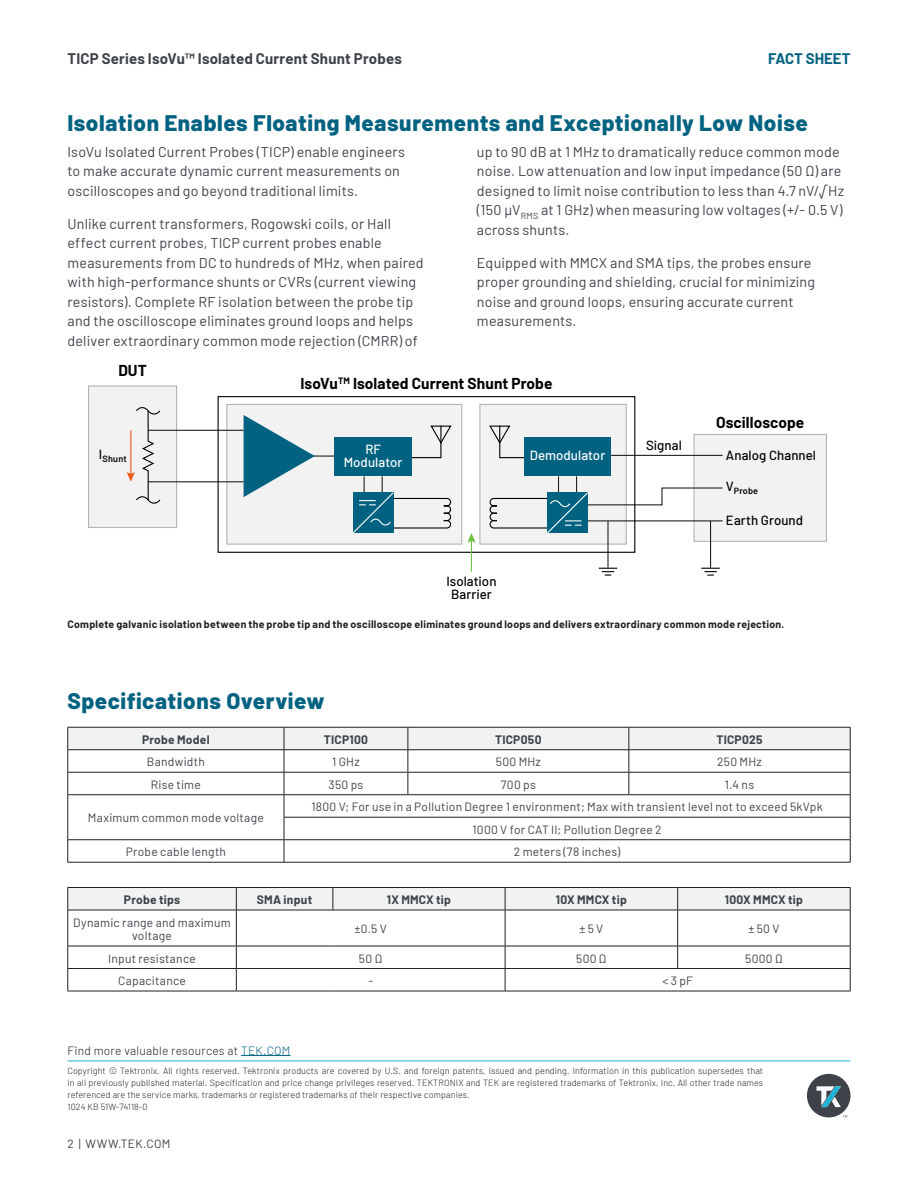
<style>
.page{position:relative;width:918px;height:1188px;background:#fff}
.page>*{position:absolute;margin:0;border:0;box-sizing:border-box;transform-origin:0 0}
.t1{font:800 22.5px "Barlow";letter-spacing:.025em;color:#006281}
.t2{font:700 15.45px "Barlow";color:#000}
.t3{font:700 15px "Barlow";letter-spacing:.01em;color:#3e434a}
.t4{font:700 15px "Barlow";color:#006281}
.t5{font:14.25px/19.5px "Barlow";letter-spacing:.015em;color:#3e434a}
.t6{font:500 13.2px/13.2px "Barlow";letter-spacing:.005em;color:#000;text-align:center}
.t7{font:500 13.2px/13.2px "Barlow";color:#fff;text-align:center}
.t8{font:12px/22.5px "Barlow";letter-spacing:.025em;color:#3e434a;text-align:center}
.t9{font:700 12px "Barlow";letter-spacing:.02em;color:#3e434a}
.t10{font:300 12px "Barlow";letter-spacing:.02em;color:#231f20}
.t11{font:700 10.5px "Barlow";letter-spacing:.025em;color:#231f20}
.t12{font:300 9px/12px "Barlow";letter-spacing:.01em;color:#231f20}
.t13{font:600 9px "Barlow";letter-spacing:.02em;color:#000}
.s1{color:#006281}
</style>
<div class="page">
<hr style="left:67px;top:862px;width:217px;height:1px;background:#231f20">
<svg style="left:67px;top:727px;width:784px;height:135px"></svg>
<hr style="left:284px;top:862px;width:124px;height:1px;background:#231f20">
<hr style="left:408px;top:862px;width:221px;height:1px;background:#231f20">
<hr style="left:629px;top:862px;width:221px;height:1px;background:#231f20">
<hr style="left:236px;top:910px;width:97px;height:1px;background:#231f20">
<hr style="left:236px;top:910px;width:1px;height:36px;background:#231f20">
<hr style="left:333px;top:910px;width:172px;height:1px;background:#231f20">
<hr style="left:505px;top:910px;width:1px;height:36px;background:#231f20">
<hr style="left:236px;top:946px;width:97px;height:1px;background:#231f20">
<hr style="left:333px;top:946px;width:172px;height:1px;background:#231f20">
<hr style="left:236px;top:968px;width:97px;height:1px;background:#231f20">
<svg style="left:236px;top:946px;width:1px;height:45px"></svg>
<hr style="left:333px;top:968px;width:172px;height:1px;background:#231f20">
<hr style="left:236px;top:991px;width:97px;height:1px;background:#231f20">
<hr style="left:333px;top:991px;width:172px;height:1px;background:#231f20">
<hr style="left:505px;top:968px;width:173px;height:1px;background:#231f20">
<svg style="left:505px;top:947px;width:1px;height:44px"></svg>
<hr style="left:678px;top:968px;width:172px;height:1px;background:#231f20">
<hr style="left:505px;top:991px;width:173px;height:1px;background:#231f20">
<hr style="left:678px;top:991px;width:172px;height:1px;background:#231f20">
<svg style="left:677px;top:947px;width:1px;height:21px"></svg>
<svg style="left:850px;top:946px;width:1px;height:45px"></svg>
<hr style="left:677px;top:910px;width:1px;height:36px;background:#231f20">
<hr style="left:850px;top:910px;width:1px;height:36px;background:#231f20">
<hr style="left:67px;top:946px;width:169px;height:1px;background:#231f20">
<hr style="left:505px;top:946px;width:173px;height:1px;background:#231f20">
<hr style="left:678px;top:946px;width:172px;height:1px;background:#231f20">
<hr style="left:505px;top:887px;width:173px;height:1px;background:#231f20">
<hr style="left:678px;top:887px;width:172px;height:1px;background:#231f20">
<hr style="left:505px;top:910px;width:173px;height:1px;background:#231f20">
<hr style="left:678px;top:910px;width:172px;height:1px;background:#231f20">
<hr style="left:67px;top:887px;width:169px;height:1px;background:#231f20">
<hr style="left:67px;top:910px;width:169px;height:1px;background:#231f20">
<hr style="left:236px;top:887px;width:97px;height:1px;background:#231f20">
<hr style="left:333px;top:887px;width:172px;height:1px;background:#231f20">
<div style="left:67px;top:888px;width:784px;height:22px;background:#f1f2f2"></div>
<hr style="left:67px;top:910px;width:1px;height:36px;background:#231f20">
<svg style="left:67px;top:946px;width:1px;height:45px"></svg>
<hr style="left:67px;top:968px;width:169px;height:1px;background:#231f20">
<hr style="left:67px;top:991px;width:169px;height:1px;background:#231f20">
<div style="left:89px;top:386px;width:88px;height:142px;background:#f2f2f2"></div>
<div style="left:88px;top:385px;width:89px;height:143px;border:1px solid #b1b3b6"></div>
<div style="left:227px;top:404px;width:235px;height:140px;background:#f2f2f2"></div>
<div style="left:226px;top:404px;width:236px;height:141px;border:1px solid #b1b3b6"></div>
<div style="left:480px;top:404px;width:146px;height:140px;background:#f2f2f2"></div>
<div style="left:479px;top:404px;width:148px;height:141px;border:1px solid #b1b3b6"></div>
<div style="left:694px;top:434px;width:132px;height:107px;background:#f2f2f2"></div>
<div style="left:693px;top:434px;width:134px;height:108px;border:1px solid #b1b3b6"></div>
<hr style="left:148px;top:481px;width:96px;height:1px;background:#231f20">
<hr style="left:148px;top:430px;width:96px;height:1px;background:#231f20">
<hr style="left:611px;top:455px;width:112px;height:1px;background:#231f20">
<hr style="left:607px;top:521px;width:2px;height:47px;background:#231f20">
<svg style="left:599px;top:568px;width:18px;height:8px"></svg>
<hr style="left:710px;top:521px;width:1px;height:47px;background:#231f20">
<svg style="left:701px;top:568px;width:19px;height:8px"></svg>
<svg style="left:127px;top:407px;width:35px;height:97px"></svg>
<svg style="left:244px;top:415px;width:91px;height:82px"></svg>
<svg style="left:411px;top:425px;width:41px;height:34px"></svg>
<svg style="left:489px;top:425px;width:41px;height:34px"></svg>
<div style="left:335px;top:438px;width:77px;height:38px;background:#006281"></div>
<div style="left:524px;top:438px;width:87px;height:38px;background:#006281"></div>
<svg style="left:353px;top:476px;width:99px;height:57px"></svg>
<svg style="left:489px;top:476px;width:234px;height:59px"></svg>
<div style="left:218px;top:396px;width:417px;height:157px;border:1px solid #000"></div>
<hr style="left:471px;top:540px;width:1px;height:32px;background:#73bf44">
<svg style="left:467px;top:533px;width:9px;height:10px"></svg>
<hr style="left:67px;top:1061px;width:783px;height:1px;background:#1cb5d8">
<hr style="left:241px;top:1055px;width:50px;height:1px;background:#006281">
<svg style="left:807px;top:1074px;width:43px;height:43px"></svg>
<p class="t3" style="left:67px;top:53px;width:336px">TICP Series IsoVu™ Isolated Current Shunt Probes</p>
<p class="t4" style="left:768px;top:53px;width:84px">FACT SHEET</p>
<h1 class="t1" style="left:67px;top:114px;width:742px">Isolation Enables Floating Measurements and Exceptionally Low Noise</h1>
<p class="t5" style="left:67px;top:141px;width:339px">IsoVu Isolated Current Probes (TICP) enable engineers to make accurate dynamic current measurements on oscilloscopes and go beyond traditional limits.</p>
<p class="t5" style="left:67px;top:213px;width:358px">Unlike current transformers, Rogowski coils, or Hall effect current probes, TICP current probes enable measurements from DC to hundreds of MHz, when paired with high-performance shunts or CVRs (current viewing resistors). Complete RF isolation between the probe tip and the oscilloscope eliminates ground loops and helps deliver extraordinary common mode rejection (CMRR) of</p>
<p class="t5" style="left:477px;top:141px;width:369px">up to 90 dB at 1 MHz to dramatically reduce common mode noise. Low attenuation and low input impedance (50 Ω) are designed to limit noise contribution to less than 4.7 nV/√Hz (150 μV<sub>RMS</sub> at 1 GHz) when measuring low voltages (+/- 0.5 V) across shunts.</p>
<p class="t5" style="left:477px;top:252px;width:340px">Equipped with MMCX and SMA tips, the probes ensure proper grounding and shielding, crucial for minimizing noise and ground loops, ensuring accurate current measurements.</p>
<p class="t2" style="left:118px;top:365px;width:30px">DUT</p>
<p class="t2" style="left:300px;top:377px;width:253px">IsoVu<sup>TM</sup> Isolated Current Shunt Probe</p>
<p class="t13" style="left:99px;top:454px;width:29px"><sup>I</sup>Shunt</p>
<p class="t7" style="left:344px;top:444px;width:60px">RF<br>Modulator</p>
<p class="t7" style="left:530px;top:450px;width:77px">Demodulator</p>
<p class="t6" style="left:446px;top:576px;width:52px">Isolation<br>Barrier</p>
<p class="t6" style="left:646px;top:439px;width:37px">Signal</p>
<p class="t2" style="left:716px;top:416px;width:90px">Oscilloscope</p>
<p class="t6" style="left:726px;top:450px;width:92px">Analog Channel</p>
<p class="t13" style="left:726px;top:486px;width:34px"><sup>V</sup>Probe</p>
<p class="t6" style="left:726px;top:515px;width:79px">Earth Ground</p>
<p class="t11" style="left:67px;top:621px;width:718px">Complete galvanic isolation between the probe tip and the oscilloscope eliminates ground loops and delivers extraordinary common mode rejection.</p>
<h1 class="t1" style="left:67px;top:692px;width:259px">Specifications Overview</h1>
<p class="t9" style="left:142px;top:735px;width:69px">Probe Model</p>
<p class="t9" style="left:324px;top:735px;width:46px">TICP100</p>
<p class="t9" style="left:495px;top:735px;width:48px">TICP050</p>
<p class="t9" style="left:716px;top:735px;width:48px">TICP025</p>
<p class="t8" style="left:147px;top:750px;width:59px">Bandwidth</p>
<p class="t8" style="left:332px;top:750px;width:29px">1 GHz</p>
<p class="t8" style="left:496px;top:750px;width:47px">500 MHz</p>
<p class="t8" style="left:717px;top:750px;width:46px">250 MHz</p>
<p class="t8" style="left:151px;top:772px;width:52px">Rise time</p>
<p class="t8" style="left:329px;top:772px;width:36px">350 ps</p>
<p class="t8" style="left:501px;top:772px;width:37px">700 ps</p>
<p class="t8" style="left:725px;top:772px;width:31px">1.4 ns</p>
<p class="t8" style="left:88px;top:806px;width:177px">Maximum common mode voltage</p>
<p class="t8" style="left:311px;top:795px;width:513px">1800 V; For use in a Pollution Degree 1 environment; Max with transient level not to exceed 5kVpk<br>1000 V for CAT II; Pollution Degree 2</p>
<p class="t8" style="left:126px;top:840px;width:102px">Probe cable length</p>
<p class="t8" style="left:514px;top:840px;width:108px">2 meters (78 inches)</p>
<p class="t9" style="left:124px;top:895px;width:58px">Probe tips</p>
<p class="t9" style="left:257px;top:895px;width:57px">SMA input</p>
<p class="t9" style="left:387px;top:895px;width:66px">1X MMCX tip</p>
<p class="t9" style="left:556px;top:895px;width:72px">10X MMCX tip</p>
<p class="t9" style="left:725px;top:895px;width:80px">100X MMCX tip</p>
<p class="t8" style="left:73px;top:915px;width:159px;line-height:13.5px">Dynamic range and maximum voltage</p>
<p class="t8" style="left:355px;top:917px;width:34px">±0.5 V</p>
<p class="t8" style="left:579px;top:917px;width:26px">± 5 V</p>
<p class="t8" style="left:748px;top:917px;width:33px">± 50 V</p>
<p class="t8" style="left:108px;top:948px;width:89px">Input resistance</p>
<p class="t8" style="left:359px;top:946px;width:25px">50 Ω</p>
<p class="t8" style="left:576px;top:946px;width:32px">500 Ω</p>
<p class="t8" style="left:745px;top:946px;width:39px">5000 Ω</p>
<p class="t8" style="left:118px;top:970px;width:69px">Capacitance</p>
<p class="t8" style="left:368px;top:969px;width:6px">-</p>
<p class="t8" style="left:662px;top:969px;width:32px">&lt; 3 pF</p>
<p class="t10" style="left:67px;top:1046px;width:225px">Find more valuable resources at <span class="s1">TEK.COM</span></p>
<p class="t12" style="left:67px;top:1066px;width:697px">Copyright © Tektronix. All rights reserved. Tektronix products are covered by U.S. and foreign patents, issued and pending. Information in this publication supersedes that in all previously published material. Specification and price change privileges reserved. TEKTRONIX and TEK are registered trademarks of Tektronix, Inc. All other trade names referenced are the service marks, trademarks or registered trademarks of their respective companies.<br>1024 KB 51W-74118-0</p>
<p class="t8" style="left:67px;top:1133px;width:104px">2 | WWW.TEK.COM</p>
</div>
